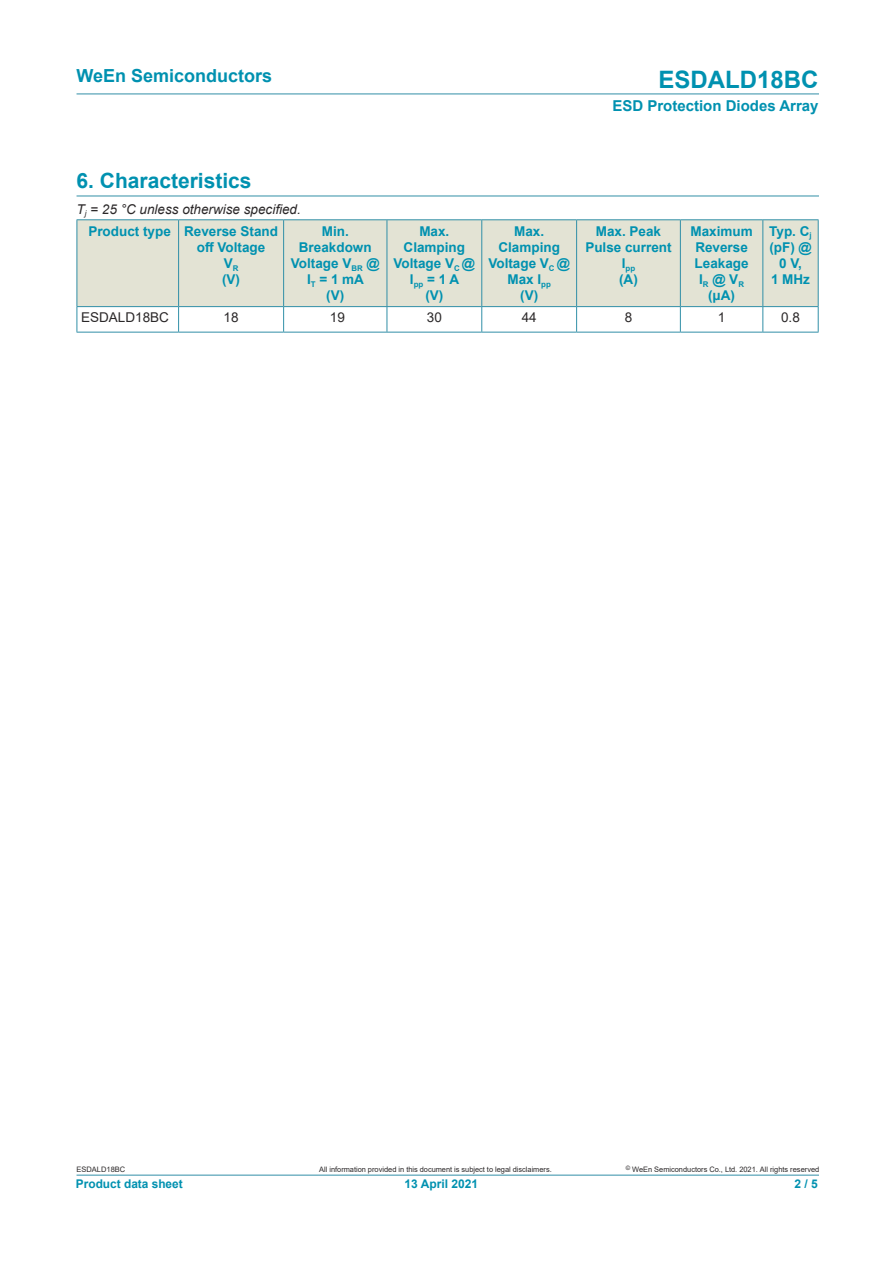
<style>
.page{position:relative;width:893px;height:1263px;background:#fff}
.page>*{position:absolute;margin:0;border:0;box-sizing:border-box;transform-origin:0 0}
.t1{font:700 24px "Arial";color:#0091b0}
.t2{font:700 21px "Arial";color:#0091b0}
.t3{font:700 18px "Arial";color:#0091b0}
.t4{font:700 15px "Arial";color:#0091b0}
.t5{font:700 13.5px/16.2px "Arial";color:#0091b0;text-align:center}
.t6{font:italic 13.5px/22px "Arial";color:#2b2829}
.t7{font:13.5px "Arial";color:#2b2829}
.t8{font:700 12px "Arial";color:#0091b0}
.t9{font:700 7.8px "Arial";color:#0091b0}
.t10{font:7.5px "Arial";letter-spacing:-.005em;color:#2b2829}
.s1{font-weight:700;font-style:normal;color:#0091b0}
</style>
<div class="page">
<hr style="left:77px;top:94px;width:742px;height:1px;background:#318fa7">
<hr style="left:77px;top:1175px;width:742px;height:1px;background:#318fa7">
<hr style="left:77px;top:196px;width:742px;height:1px;background:#318fa7">
<div style="left:78px;top:220px;width:740px;height:86px;background:#e3e3d4"></div>
<hr style="left:77px;top:306px;width:102px;height:1px;background:#318fa7">
<svg style="left:77px;top:307px;width:1px;height:25px"></svg>
<hr style="left:179px;top:306px;width:105px;height:1px;background:#318fa7">
<svg style="left:178px;top:307px;width:1px;height:25px"></svg>
<hr style="left:284px;top:306px;width:103px;height:1px;background:#318fa7">
<svg style="left:283px;top:307px;width:1px;height:25px"></svg>
<hr style="left:387px;top:306px;width:95px;height:1px;background:#318fa7">
<svg style="left:387px;top:307px;width:1px;height:25px"></svg>
<hr style="left:482px;top:306px;width:95px;height:1px;background:#318fa7">
<svg style="left:481px;top:307px;width:1px;height:25px"></svg>
<hr style="left:577px;top:306px;width:103px;height:1px;background:#318fa7">
<svg style="left:576px;top:307px;width:1px;height:25px"></svg>
<hr style="left:680px;top:306px;width:83px;height:1px;background:#318fa7">
<svg style="left:680px;top:307px;width:1px;height:25px"></svg>
<hr style="left:763px;top:306px;width:56px;height:1px;background:#318fa7">
<svg style="left:762px;top:307px;width:1px;height:25px"></svg>
<svg style="left:818px;top:307px;width:1px;height:25px"></svg>
<hr style="left:77px;top:332px;width:102px;height:1px;background:#318fa7">
<hr style="left:179px;top:332px;width:105px;height:1px;background:#318fa7">
<hr style="left:284px;top:332px;width:103px;height:1px;background:#318fa7">
<hr style="left:387px;top:332px;width:95px;height:1px;background:#318fa7">
<hr style="left:482px;top:332px;width:95px;height:1px;background:#318fa7">
<hr style="left:577px;top:332px;width:103px;height:1px;background:#318fa7">
<hr style="left:680px;top:332px;width:83px;height:1px;background:#318fa7">
<hr style="left:763px;top:332px;width:56px;height:1px;background:#318fa7">
<hr style="left:77px;top:219px;width:102px;height:1px;background:#318fa7">
<hr style="left:77px;top:220px;width:1px;height:86px;background:#318fa7">
<hr style="left:179px;top:219px;width:105px;height:1px;background:#318fa7">
<hr style="left:178px;top:220px;width:1px;height:86px;background:#318fa7">
<hr style="left:284px;top:219px;width:103px;height:1px;background:#318fa7">
<hr style="left:283px;top:220px;width:1px;height:86px;background:#318fa7">
<hr style="left:387px;top:219px;width:95px;height:1px;background:#318fa7">
<hr style="left:387px;top:220px;width:1px;height:86px;background:#318fa7">
<hr style="left:482px;top:219px;width:95px;height:1px;background:#318fa7">
<hr style="left:481px;top:220px;width:1px;height:86px;background:#318fa7">
<hr style="left:577px;top:219px;width:103px;height:1px;background:#318fa7">
<hr style="left:576px;top:220px;width:1px;height:86px;background:#318fa7">
<hr style="left:680px;top:219px;width:83px;height:1px;background:#318fa7">
<hr style="left:680px;top:220px;width:1px;height:86px;background:#318fa7">
<hr style="left:763px;top:219px;width:56px;height:1px;background:#318fa7">
<hr style="left:762px;top:220px;width:1px;height:86px;background:#318fa7">
<hr style="left:818px;top:220px;width:1px;height:86px;background:#318fa7">
<h3 class="t3" style="left:77px;top:69px;width:197px">WeEn Semiconductors</h3>
<h1 class="t1" style="left:658px;top:70px;width:162px">ESDALD18BC</h1>
<p class="t4" style="left:612px;top:100px;width:208px">ESD Protection Diodes Array</p>
<h2 class="t2" style="left:77px;top:173px;width:177px">6. Characteristics</h2>
<p class="t6" style="left:88px;top:199px;width:214px;text-indent:-12px">T<sub>j</sub> = 25 °C unless otherwise speci昀椀ed.<br><span class="s1">Product type Reverse Stand</span></p>
<p class="t5" style="left:197px;top:239px;width:70px">o昀昀 Voltage<br>V<sub>R<br></sub>(V)</p>
<p class="t5" style="left:291px;top:224px;width:90px">Min.<br>Breakdown<br>Voltage V<sub>BR</sub> @<br>I<sub>T</sub> = 1 mA<br>(V)</p>
<p class="t5" style="left:394px;top:224px;width:83px">Max.<br>Clamping<br>Voltage V<sub>C</sub> @<br>I<sub>pp</sub> = 1 A<br>(V)</p>
<p class="t5" style="left:488px;top:224px;width:83px">Max.<br>Clamping<br>Voltage V<sub>C</sub> @<br>Max I<sub>pp<br></sub>(V)</p>
<p class="t5" style="left:585px;top:224px;width:88px">Max. Peak<br>Pulse current</p>
<p class="t9" style="left:622px;top:265px;width:15px"><sup>I</sup>pp</p>
<p class="t5" style="left:619px;top:273px;width:20px">(A)</p>
<p class="t5" style="left:690px;top:224px;width:64px">Maximum<br>Reverse<br>Leakage<br>I<sub>R</sub> @ V<sub>R </sub>(μA)</p>
<p class="t5" style="left:769px;top:224px;width:44px">Typ. C<sub>j </sub>(pF) @<br>0 V,<br>1 MHz</p>
<p class="t7" style="left:81px;top:313px;width:89px">ESDALD18BC</p>
<p class="t7" style="left:224px;top:313px;width:17px">18</p>
<p class="t7" style="left:330px;top:313px;width:17px">19</p>
<p class="t7" style="left:427px;top:308px;width:17px">30</p>
<p class="t7" style="left:522px;top:308px;width:17px">44</p>
<p class="t7" style="left:625px;top:313px;width:9px">8</p>
<p class="t7" style="left:718px;top:313px;width:9px">1</p>
<p class="t7" style="left:781px;top:308px;width:20px">0.8</p>
<p class="t10" style="left:77px;top:1166px;width:50px">ESDALD18BC</p>
<p class="t8" style="left:76px;top:1179px;width:108px">Product data sheet</p>
<p class="t10" style="left:319px;top:1166px;width:234px">All information provided in this document is subject to legal disclaimers.</p>
<p class="t10" style="left:626px;top:1166px;width:195px"><sup>©</sup> WeEn Semiconductors Co., Ltd. 2021. All rights reserved</p>
<p class="t8" style="left:405px;top:1179px;width:75px">13 April 2021</p>
<p class="t8" style="left:794px;top:1179px;width:25px">2 / 5</p>
</div>
